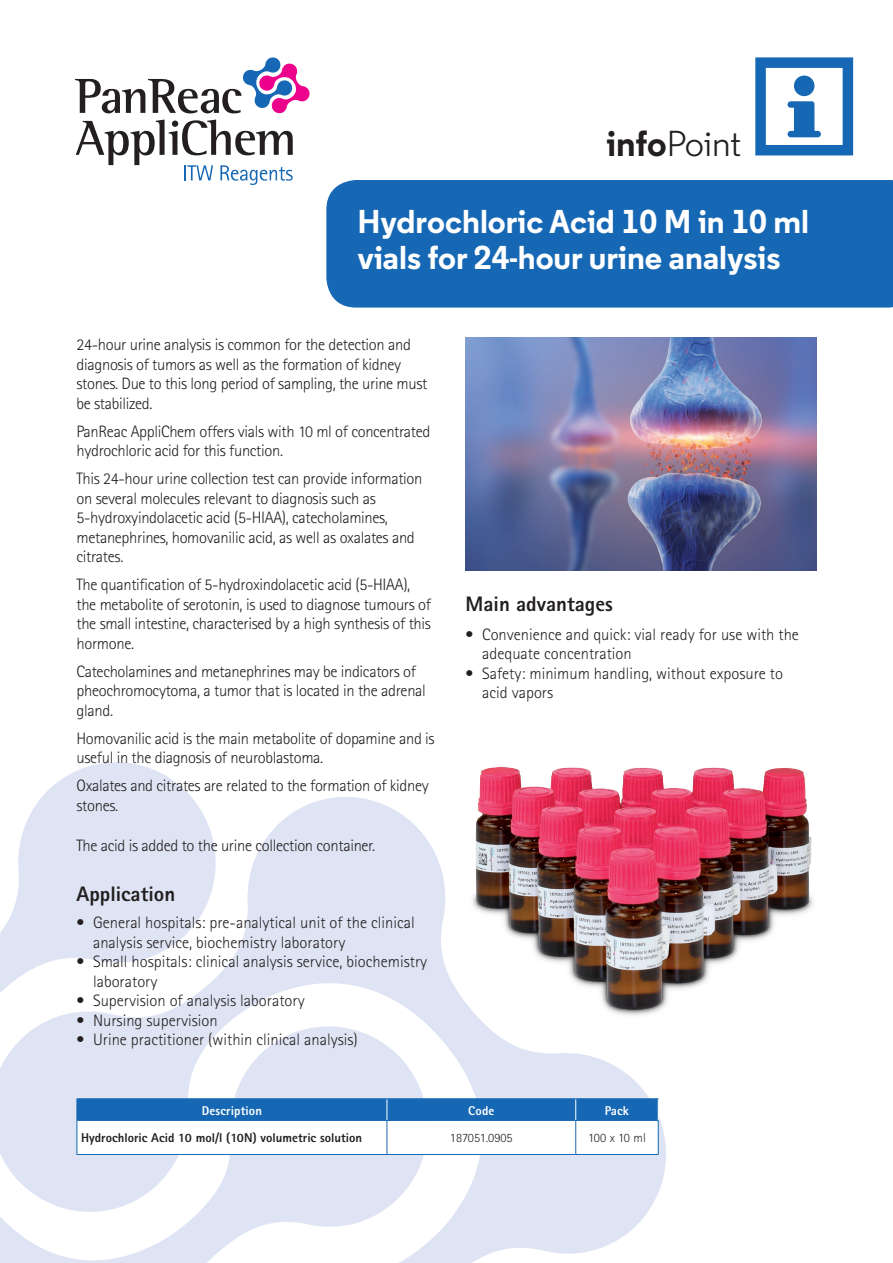
<style>
.page{position:relative;width:893px;height:1263px;background:#fff}
.page>*{position:absolute;margin:0;border:0;box-sizing:border-box;transform-origin:0 0}
.t1{font:36px "Regular";color:#231f20}
.t2{font:700 33px/36px "Regular";color:#fff}
.t3{font:800 21px "Agfa Rotis Sans Serif";color:#231f20}
.t4{font:300 16.5px/19.5px "Agfa Rotis Sans Serif";letter-spacing:-.02em;color:#231f20}
.t5{font:300 16.5px/19.5px "Agfa Rotis Sans Serif";color:#231f20}
.t6{font:800 12.75px "Agfa Rotis Sans Serif";color:#231f20}
.t7{font:800 12.75px "Agfa Rotis Sans Serif";letter-spacing:.01em;color:#fff}
.t8{font:300 12.75px "Agfa Rotis Sans Serif";color:#231f20}
.s1{font-weight:700}
</style>
<div class="page">
<svg style="left:53px;top:762px;width:127px;height:24px;fill:#dee4f3"></svg>
<svg style="left:0;top:786px;width:666px;height:477px;fill:#dee4f3"></svg>
<div style="left:326px;top:180px;width:567px;height:128px;background:#1768b4"></div>
<svg style="left:75px;top:57px;width:235px;height:57px"></svg>
<svg style="left:76px;top:120px;width:217px;height:65px"></svg>
<img style="left:466px;top:337px;width:351px;height:233px">
<hr style="left:77px;top:1098px;width:310px;height:1px;background:#1768b4">
<svg style="left:77px;top:1099px;width:582px;height:55px"></svg>
<hr style="left:387px;top:1098px;width:189px;height:1px;background:#1768b4">
<hr style="left:576px;top:1098px;width:82px;height:1px;background:#1768b4">
<hr style="left:77px;top:1120px;width:1px;height:34px;background:#1768b4">
<hr style="left:77px;top:1120px;width:310px;height:1px;background:#1768b4">
<hr style="left:387px;top:1120px;width:189px;height:1px;background:#1768b4">
<hr style="left:576px;top:1120px;width:82px;height:1px;background:#1768b4">
<hr style="left:387px;top:1121px;width:1px;height:33px;background:#1768b4">
<hr style="left:575px;top:1121px;width:1px;height:33px;background:#1768b4">
<hr style="left:658px;top:1121px;width:1px;height:33px;background:#1768b4">
<hr style="left:77px;top:1154px;width:310px;height:1px;background:#1768b4">
<hr style="left:387px;top:1154px;width:189px;height:1px;background:#1768b4">
<hr style="left:576px;top:1154px;width:82px;height:1px;background:#1768b4">
<img style="left:451px;top:766px;width:362px;height:263px">
<svg style="left:787px;top:76px;width:34px;height:61px"></svg>
<div style="left:755px;top:57px;width:98px;height:98px;border:10px solid #1768b4"></div>
<h1 class="t1" style="left:606px;top:121px;width:136px"><span class="s1">info</span>Point</h1>
<h2 class="t2" style="left:357px;top:202px;width:453px">Hydrochloric Acid 10 M in 10 ml vials for 24-hour urine analysis</h2>
<p class="t4" style="left:77px;top:335px;width:352px">24-hour urine analysis is common for the detection and diagnosis of tumors as well as the formation of kidney stones. Due to this long period of sampling, the urine must be stabilized.</p>
<p class="t4" style="left:77px;top:421px;width:355px">PanReac AppliChem offers vials with 10 ml of concentrated hydrochloric acid for this function.</p>
<p class="t4" style="left:77px;top:469px;width:347px">This 24-hour urine collection test can provide information on several molecules relevant to diagnosis such as 5-hydroxyindolacetic acid (5-HIAA), catecholamines, metanephrines, homovanilic acid, as well as oxalates and citrates.</p>
<p class="t4" style="left:77px;top:575px;width:356px">The quantification of 5-hydroxindolacetic acid (5-HIAA), the metabolite of serotonin, is used to diagnose tumours of the small intestine, characterised by a high synthesis of this hormone.</p>
<p class="t4" style="left:77px;top:661px;width:351px">Catecholamines and metanephrines may be indicators of pheochromocytoma, a tumor that is located in the adrenal gland.</p>
<p class="t4" style="left:77px;top:728px;width:360px">Homovanilic acid is the main metabolite of dopamine and is useful in the diagnosis of neuroblastoma.</p>
<p class="t4" style="left:77px;top:776px;width:354px">Oxalates and citrates are related to the formation of kidney stones.</p>
<p class="t4" style="left:77px;top:836px;width:300px">The acid is added to the urine collection container.</p>
<p class="t3" style="left:77px;top:881px;width:100px">Application</p>
<p class="t5" style="left:93px;top:913px;width:323px;text-indent:-16px">• General hospitals: pre-analytical unit of the clinical analysis service, biochemistry laboratory</p>
<p class="t5" style="left:93px;top:952px;width:336px;text-indent:-16px">• Small hospitals: clinical analysis service, biochemistry laboratory</p>
<p class="t5" style="left:77px;top:991px;width:230px">• Supervision of analysis laboratory</p>
<p class="t5" style="left:77px;top:1010px;width:143px">• Nursing supervision</p>
<p class="t5" style="left:77px;top:1030px;width:283px">• Urine practitioner (within clinical analysis)</p>
<p class="t3" style="left:466px;top:590px;width:149px">Main advantages</p>
<p class="t5" style="left:482px;top:624px;width:318px;text-indent:-16px">• Convenience and quick: vial ready for use with the adequate concentration</p>
<p class="t5" style="left:482px;top:663px;width:302px;text-indent:-16px">• Safety: minimum handling, without exposure to acid vapors</p>
<p class="t7" style="left:202px;top:1102px;width:62px">Description</p>
<p class="t7" style="left:468px;top:1102px;width:28px">Code</p>
<p class="t7" style="left:605px;top:1102px;width:26px">Pack</p>
<p class="t6" style="left:81px;top:1130px;width:282px">Hydrochloric Acid 10 mol/l (10N) volumetric solution</p>
<p class="t8" style="left:450px;top:1131px;width:64px">187051.0905</p>
<p class="t8" style="left:588px;top:1131px;width:59px">100 x 10 ml</p>
</div>
